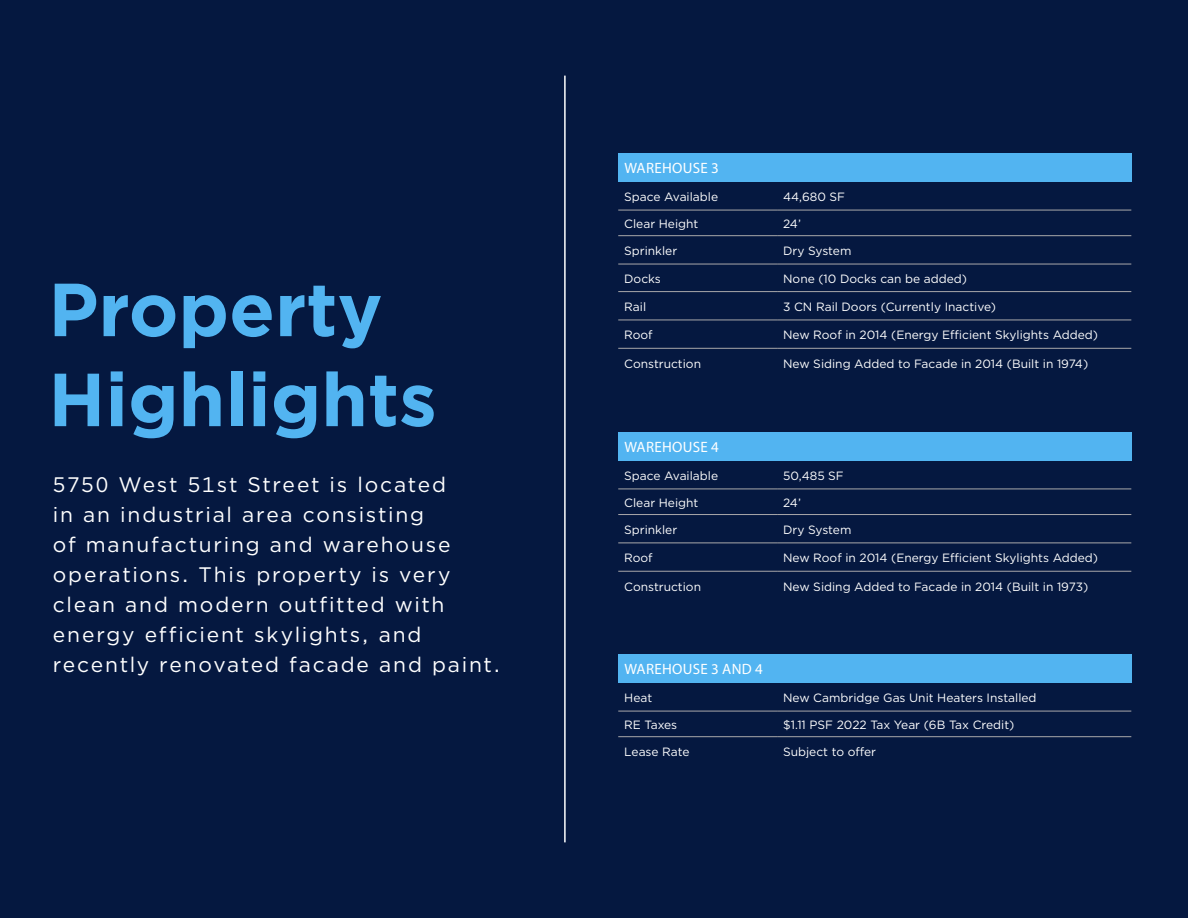
<style>
.page{position:relative;width:1188px;height:918px;background:#051840}
.page>*{position:absolute;margin:0;border:0;box-sizing:border-box;transform-origin:0 0}
.Page_Headline{font:700 75px/90px "Gotham";color:#52b4f1}
.Section_Title{font:21px/30px "Gotham";letter-spacing:.085em;color:#fff}
.t1{font:15px "Myriad Pro";letter-spacing:.02em;color:#fff}
.t2{font:12px "Gotham";color:#fff}
</style>
<div class="page">
<div style="left:618px;top:153px;width:513px;height:29px;background:#52b4f1"></div>
<hr style="left:618px;top:210px;width:159px;height:1px;background:#a9a8aa">
<hr style="left:777px;top:210px;width:354px;height:1px;background:#a9a8aa">
<hr style="left:618px;top:235px;width:159px;height:1px;background:#a9a8aa">
<hr style="left:777px;top:235px;width:354px;height:1px;background:#a9a8aa">
<hr style="left:618px;top:264px;width:159px;height:1px;background:#a9a8aa">
<hr style="left:777px;top:264px;width:354px;height:1px;background:#a9a8aa">
<hr style="left:618px;top:291px;width:159px;height:1px;background:#a9a8aa">
<hr style="left:777px;top:291px;width:354px;height:1px;background:#a9a8aa">
<hr style="left:618px;top:320px;width:159px;height:1px;background:#a9a8aa">
<hr style="left:777px;top:320px;width:354px;height:1px;background:#a9a8aa">
<hr style="left:618px;top:348px;width:159px;height:1px;background:#a9a8aa">
<hr style="left:777px;top:348px;width:354px;height:1px;background:#a9a8aa">
<div style="left:618px;top:432px;width:513px;height:29px;background:#52b4f1"></div>
<hr style="left:618px;top:489px;width:159px;height:1px;background:#a9a8aa">
<hr style="left:777px;top:489px;width:354px;height:1px;background:#a9a8aa">
<hr style="left:618px;top:514px;width:159px;height:1px;background:#a9a8aa">
<hr style="left:777px;top:514px;width:354px;height:1px;background:#a9a8aa">
<hr style="left:618px;top:543px;width:159px;height:1px;background:#a9a8aa">
<hr style="left:777px;top:543px;width:354px;height:1px;background:#a9a8aa">
<hr style="left:618px;top:571px;width:159px;height:1px;background:#a9a8aa">
<hr style="left:777px;top:571px;width:354px;height:1px;background:#a9a8aa">
<div style="left:618px;top:654px;width:513px;height:29px;background:#52b4f1"></div>
<hr style="left:618px;top:711px;width:159px;height:1px;background:#a9a8aa">
<hr style="left:777px;top:711px;width:354px;height:1px;background:#a9a8aa">
<hr style="left:618px;top:736px;width:159px;height:1px;background:#a9a8aa">
<hr style="left:777px;top:736px;width:354px;height:1px;background:#a9a8aa">
<hr style="left:564px;top:76px;width:2px;height:766px;background:#fff">
<p class="Page_Headline" style="left:48px;top:264px;width:390px">Property<br>Highlights</p>
<p class="Section_Title" style="left:53px;top:469px;width:449px">5750 West 51st Street is located<br>in an industrial area consisting<br>of manufacturing and warehouse operations. This property is very clean and modern outfitted with energy efficient skylights, and recently renovated facade and paint.</p>
<p class="t1" style="left:624px;top:158px;width:96px">WAREHOUSE 3</p>
<p class="t2" style="left:624px;top:189px;width:95px">Space Available</p>
<p class="t2" style="left:783px;top:189px;width:64px">44,680 SF</p>
<p class="t2" style="left:624px;top:216px;width:76px">Clear Height</p>
<p class="t2" style="left:783px;top:216px;width:19px">24’</p>
<p class="t2" style="left:624px;top:243px;width:55px">Sprinkler</p>
<p class="t2" style="left:783px;top:243px;width:70px">Dry System</p>
<p class="t2" style="left:624px;top:271px;width:38px">Docks</p>
<p class="t2" style="left:783px;top:271px;width:185px">None (10 Docks can be added)</p>
<p class="t2" style="left:624px;top:299px;width:23px">Rail</p>
<p class="t2" style="left:783px;top:299px;width:214px">3 CN Rail Doors (Currently Inactive)</p>
<p class="t2" style="left:624px;top:327px;width:30px">Roof</p>
<p class="t2" style="left:783px;top:327px;width:317px">New Roof in 2014 (Energy Efficient Skylights Added)</p>
<p class="t2" style="left:624px;top:356px;width:78px">Construction</p>
<p class="t2" style="left:783px;top:356px;width:307px">New Siding Added to Facade in 2014 (Built in 1974)</p>
<p class="t1" style="left:624px;top:437px;width:96px">WAREHOUSE 4</p>
<p class="t2" style="left:624px;top:468px;width:95px">Space Available</p>
<p class="t2" style="left:783px;top:468px;width:62px">50,485 SF</p>
<p class="t2" style="left:624px;top:495px;width:76px">Clear Height</p>
<p class="t2" style="left:783px;top:495px;width:19px">24’</p>
<p class="t2" style="left:624px;top:522px;width:55px">Sprinkler</p>
<p class="t2" style="left:783px;top:522px;width:70px">Dry System</p>
<p class="t2" style="left:624px;top:550px;width:30px">Roof</p>
<p class="t2" style="left:783px;top:550px;width:317px">New Roof in 2014 (Energy Efficient Skylights Added)</p>
<p class="t2" style="left:624px;top:579px;width:78px">Construction</p>
<p class="t2" style="left:783px;top:579px;width:307px">New Siding Added to Facade in 2014 (Built in 1973)</p>
<p class="t1" style="left:624px;top:659px;width:140px">WAREHOUSE 3 AND 4</p>
<p class="t2" style="left:624px;top:690px;width:29px">Heat</p>
<p class="t2" style="left:783px;top:690px;width:255px">New Cambridge Gas Unit Heaters Installed</p>
<p class="t2" style="left:624px;top:717px;width:55px">RE Taxes</p>
<p class="t2" style="left:783px;top:717px;width:233px">$1.11 PSF 2022 Tax Year (6B Tax Credit)</p>
<p class="t2" style="left:624px;top:744px;width:67px">Lease Rate</p>
<p class="t2" style="left:783px;top:744px;width:95px">Subject to offer</p>
</div>
